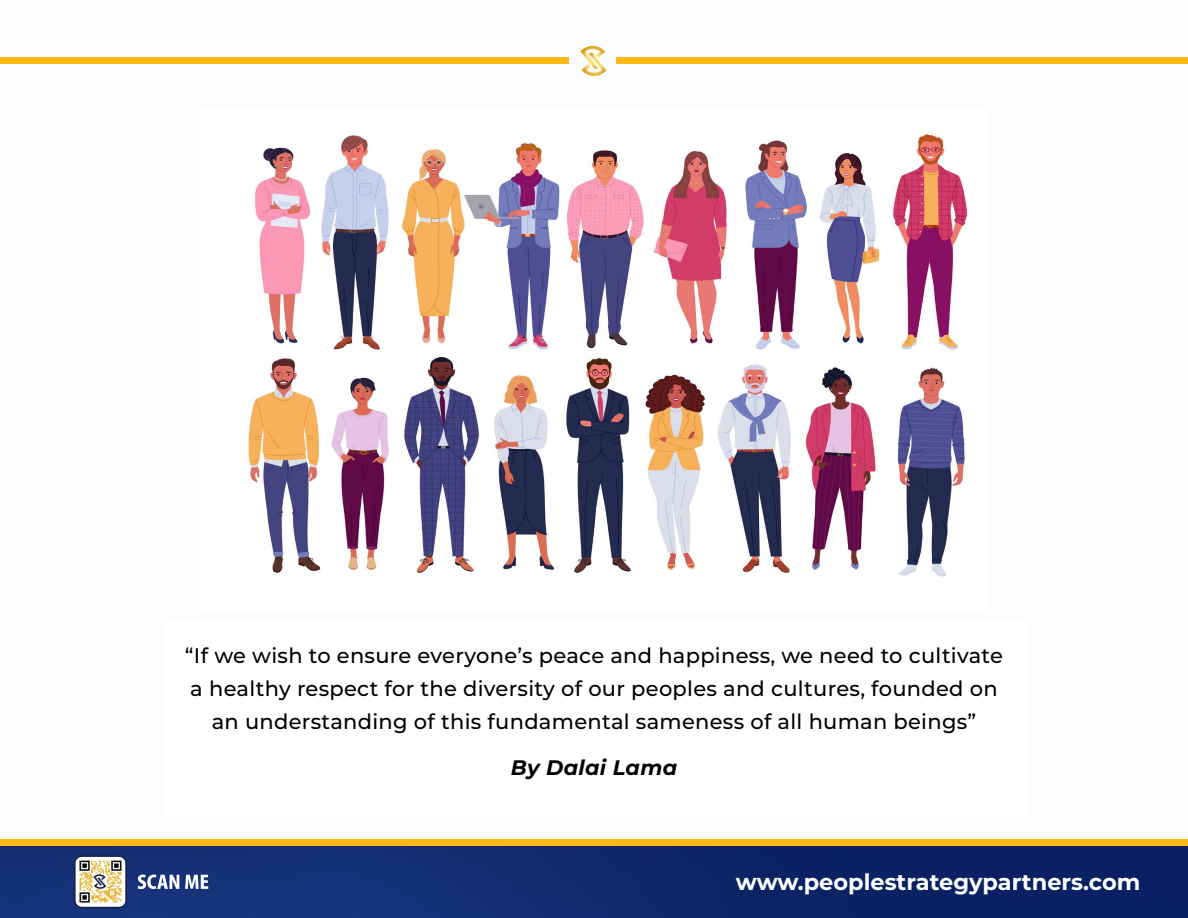
<style>
.page{position:relative;width:1188px;height:918px;background:#fff}
.page>*{position:absolute;margin:0;border:0;box-sizing:border-box;transform-origin:0 0}
.t1{font:700 22.5px "Montserrat";color:#fff}
.t2{font:500 21px/33px "Montserrat";letter-spacing:.015em;color:#000;text-align:center}
.t3{font:italic 100 21px "Montserrat";letter-spacing:.015em;color:#000}
</style>
<div class="page">
<div style="left:0;top:0;width:1188px;height:879px;background:#fafcfd"></div>
<div style="left:0;top:57px;width:1188px;height:6px;background:#fdb913"></div>
<div style="left:570px;top:38px;width:46px;height:46px;background:#fff"></div>
<svg style="left:580px;top:46px;width:26px;height:30px"></svg>
<div style="left:0;top:840px;width:1188px;height:78px;background:linear-gradient(to right,#18357c,#061e5e)"></div>
<div style="left:0;top:840px;width:1188px;height:6px;background:#fdb913"></div>
<svg style="left:74px;top:855px;width:53px;height:53px"></svg>
<svg style="left:138px;top:875px;width:41px;height:14px"></svg>
<svg style="left:185px;top:875px;width:23px;height:14px"></svg>
<img style="left:248px;top:134px;width:720px;height:443px">
<div style="left:163px;top:619px;width:862px;height:197px;background:#fff"></div>
<p class="t2" style="left:185px;top:638px;width:820px">“If we wish to ensure everyone’s peace and happiness, we need to cultivate a healthy respect for the diversity of our peoples and cultures, founded on an understanding of this fundamental sameness of all human beings”</p>
<p class="t3" style="left:511px;top:754px;width:168px">By Dalai Lama</p>
<p class="t1" style="left:736px;top:866px;width:406px">www.peoplestrategypartners.com</p>
</div>
